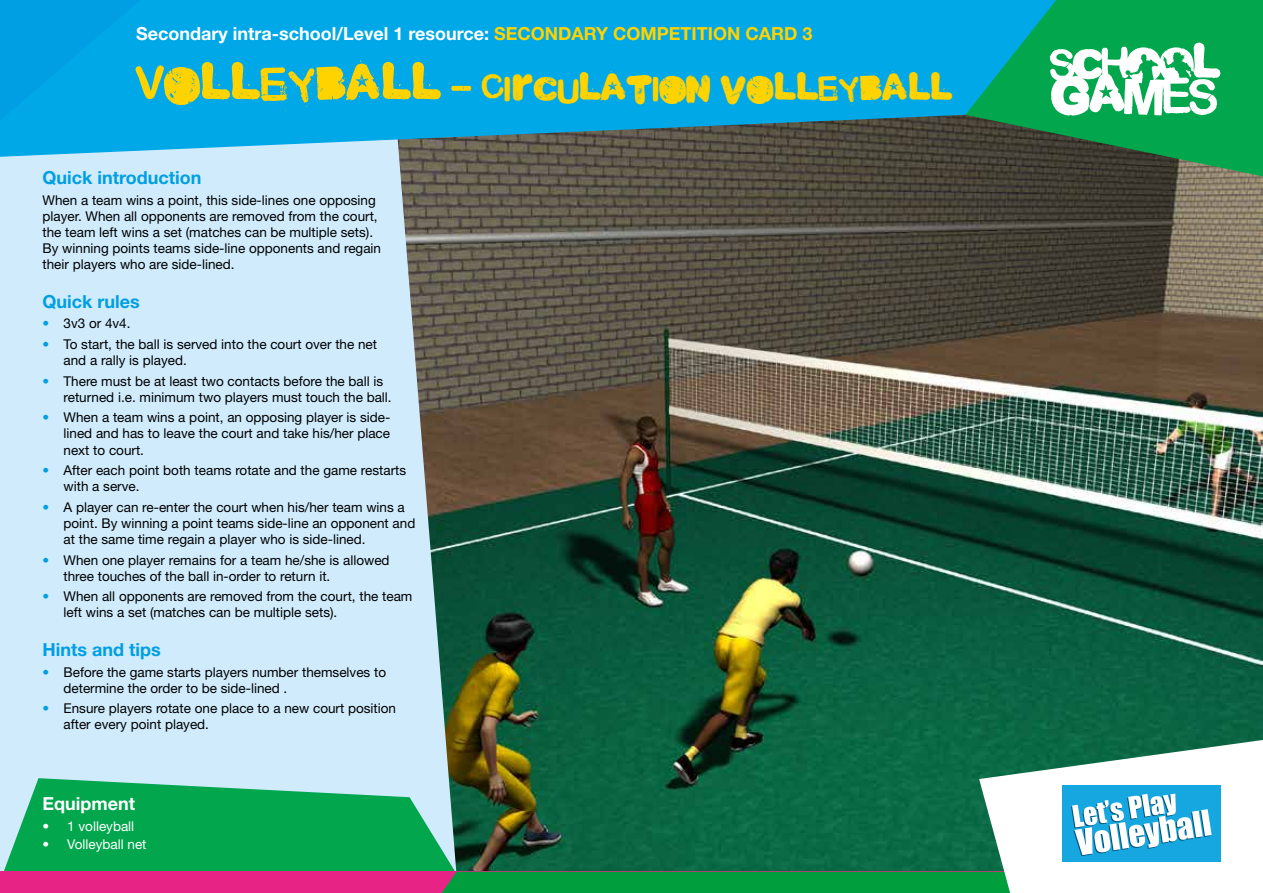
<style>
.page{position:relative;width:1263px;height:893px;background:#fff}
.page>*{position:absolute;margin:0;border:0;box-sizing:border-box;transform-origin:0 0}
.t1{font:39px "Malgecito";letter-spacing:.02em;color:#ffd300}
.t2{font:700 18px "Helvetica Neue";color:#fff}
.t3{font:700 18px "Helvetica Neue";color:#009fe3}
.t4{font:13.5px/16.2px "Helvetica Neue";color:#000}
.t5{font:13.5px "Helvetica Neue";color:#fff}
.s1{color:#ffd300}
.s2{font-size:52.5px}
.s3{color:#009fe3}
</style>
<div class="page">
<img style="left:456px;top:157px;width:807px;height:583px">
<div style="left:0;top:157px;width:456px;height:621px;background:#cfebfc"></div>
<svg style="left:0;top:0;width:965px;height:157px;background:#109ed3"></svg>
<svg style="left:0;top:0;width:140px;height:121px;background:#00a3e4"></svg>
<svg style="left:965px;top:0;width:298px;height:176px;background:#118f5b"></svg>
<svg style="left:0;top:778px;width:442px;height:94px;background:#27b06a"></svg>
<div style="left:0;top:872px;width:1263px;height:21px;background:#e72486"></div>
<svg style="left:1050px;top:43px;width:170px;height:73px"></svg>
<svg style="left:442px;top:740px;width:821px;height:153px"></svg>
<h2 class="t2" style="left:136px;top:23px;width:678px">Secondary intra-school/Level 1 resource: <span class="s1">SECONDARY COMPETITION CARD 3</span></h2>
<h1 class="t1" style="left:136px;top:65px;width:817px"><span class="s2">VOLLEYBALL</span> - CIRCULATION VOLLEYBALL</h1>
<h2 class="t3" style="left:43px;top:167px;width:160px">Quick introduction</h2>
<p class="t4" style="left:43px;top:192px;width:340px">When a team wins a point, this side-lines one opposing player. When all opponents are removed from the court, the team left wins a set (matches can be multiple sets).<br>By winning points teams side-line opponents and regain their players who are side-lined.</p>
<h2 class="t3" style="left:43px;top:290px;width:99px">Quick rules</h2>
<p class="t4" style="left:43px;top:315px;width:90px"><span class="s3">•</span> 3v3 or 4v4.</p>
<p class="t4" style="left:64px;top:336px;width:315px;text-indent:-21px"><span class="s3">•</span> To start, the ball is served into the court over the net and a rally is played.</p>
<p class="t4" style="left:64px;top:372px;width:330px;text-indent:-21px"><span class="s3">•</span> There must be at least two contacts before the ball is returned i.e. minimum two players must touch the ball.</p>
<p class="t4" style="left:64px;top:409px;width:328px;text-align:justify;text-indent:-21px"><span class="s3">•</span> When a team wins a point, an opposing player is side&shy;lined and has to leave the court and take his/her place next to court.</p>
<p class="t4" style="left:64px;top:462px;width:344px;text-indent:-21px"><span class="s3">•</span> After each point both teams rotate and the game restarts with a serve.</p>
<p class="t4" style="left:64px;top:499px;width:353px;text-indent:-21px"><span class="s3">•</span> A player can re-enter the court when his/her team wins a point. By winning a point teams side-line an opponent and at the same time regain a player who is side-lined.</p>
<p class="t4" style="left:64px;top:552px;width:328px;text-indent:-21px"><span class="s3">•</span> When one player remains for a team he/she is allowed three touches of the ball in-order to return it.</p>
<p class="t4" style="left:64px;top:588px;width:350px;text-indent:-21px"><span class="s3">•</span> When all opponents are removed from the court, the team left wins a set (matches can be multiple sets).</p>
<h2 class="t3" style="left:43px;top:638px;width:120px">Hints and tips</h2>
<p class="t4" style="left:64px;top:663px;width:324px;text-indent:-21px"><span class="s3">•</span> Before the game starts players number themselves to determine the order to be side-lined .</p>
<p class="t4" style="left:64px;top:700px;width:334px;text-indent:-21px"><span class="s3">•</span> Ensure players rotate one place to a new court position after every point played.</p>
<h2 class="t2" style="left:43px;top:792px;width:94px">Equipment</h2>
<p class="t5" style="left:43px;top:818px;width:93px">• 1 volleyball</p>
<p class="t5" style="left:43px;top:836px;width:106px">• Volleyball net</p>
</div>
